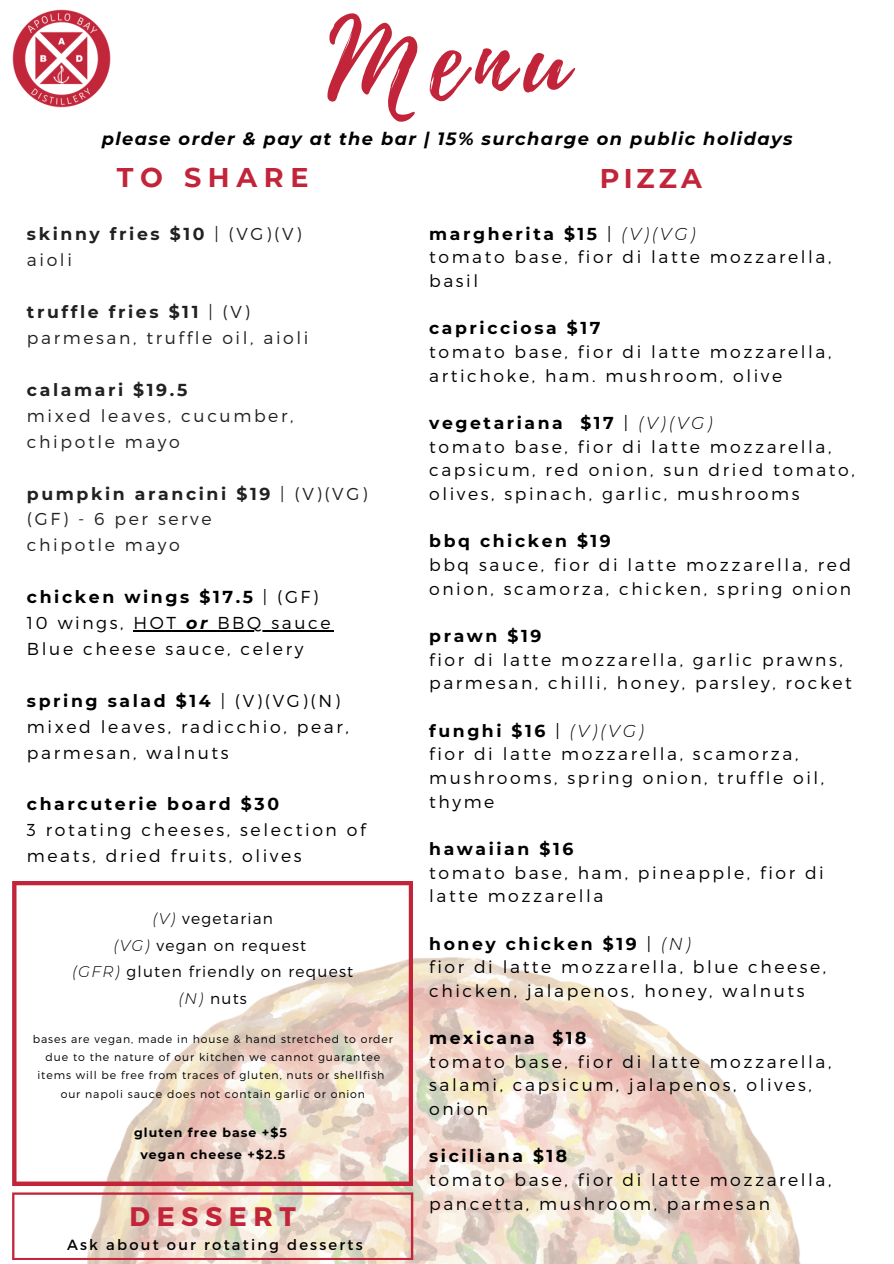
<style>
.page{position:relative;width:894px;height:1264px;background:#fff}
.page>*{position:absolute;margin:0;border:0;box-sizing:border-box;transform-origin:0 0}
.t1{font:109.65px "Playlist Script";color:#c2253a}
.t2{font:700 27px "Montserrat";letter-spacing:.25em;color:#c2253a}
.t3{font:700 26.7px "Montserrat";letter-spacing:.245em;color:#c2253a}
.t4{font:italic 700 17.85px "Montserrat";letter-spacing:.08em;color:#000}
.t5{font:300 17.25px/23.7px "Montserrat";letter-spacing:.15em;color:#000}
.t6{font:300 17.25px/26px "Montserrat";letter-spacing:.15em;color:#212121}
.t7{font:700 17.25px "Montserrat";letter-spacing:.15em;color:#000}
.t8{font:700 17.25px/26px "Montserrat";letter-spacing:.15em;color:#212121}
.t9{font:300 15.45px/26.4px "Montserrat";letter-spacing:.08em;color:#000;text-align:center}
.t10{font:14.7px "Montserrat";letter-spacing:.15em;color:#000}
.t11{font:700 12.45px/22.8px "Montserrat";letter-spacing:.08em;color:#000;text-align:center}
.t12{font:300 10.95px/18.1px "Montserrat";letter-spacing:.08em;color:#000;text-align:center}
.s1{font-weight:300}
.s2{font-weight:700}
.s3{font-weight:700;font-style:italic}
.s4{font-style:italic}
</style>
<div class="page">
<img style="left:88px;top:957px;width:712px;height:306px">
<svg style="left:12px;top:881px;width:401px;height:304px"></svg>
<hr style="left:134px;top:630px;width:52px;height:1px;background:#000">
<svg style="left:186px;top:630px;width:24px;height:1px"></svg>
<hr style="left:210px;top:630px;width:123px;height:1px;background:#000">
<svg style="left:12px;top:1192px;width:401px;height:68px"></svg>
<img style="left:12px;top:9px;width:99px;height:99px">
<h1 class="t1" style="left:327px;top:-17px;width:241px">Menu</h1>
<p class="t4" style="left:102px;top:125px;width:692px">please order &amp; pay at the bar | 15% surcharge on public holidays</p>
<h2 class="t2" style="left:117px;top:158px;width:193px">TO SHARE</h2>
<p class="t8" style="left:27px;top:220px;width:276px">skinny fries $10 <span class="s1">| (VG)(V) aioli</span></p>
<p class="t6" style="left:27px;top:299px;width:283px"><span class="s2">truffle fries $11</span> | (V) parmesan, truffle oil, aioli</p>
<p class="t8" style="left:27px;top:376px;width:162px">calamari $19.5</p>
<p class="t6" style="left:27px;top:402px;width:268px">mixed leaves, cucumber, chipotle mayo</p>
<p class="t6" style="left:27px;top:480px;width:342px"><span class="s2">pumpkin arancini $19</span> | (V)(VG) (GF) - 6 per serve<br>chipotle mayo</p>
<p class="t5" style="left:27px;top:583px;width:305px;line-height:26px"><span class="s2">chicken wings $17.5</span> | (GF)<br>10 wings, HOT <span class="s3">or</span> BBQ sauce<br>Blue cheese sauce, celery</p>
<p class="t5" style="left:27px;top:687px;width:323px;line-height:26px"><span class="s2">spring salad $14</span> | (V)(VG)(N) mixed leaves, radicchio, pear, parmesan, walnuts</p>
<p class="t7" style="left:27px;top:792px;width:253px">charcuterie board $30</p>
<p class="t5" style="left:27px;top:817px;width:340px;line-height:26px">3 rotating cheeses, selection of meats, dried fruits, olives</p>
<p class="t9" style="left:72px;top:905px;width:283px"><span class="s4">(V)</span> vegetarian<br><span class="s4">(VG)</span> vegan on request<br><span class="s4">(GFR)</span> gluten friendly on request <span class="s4">(N)</span> nuts</p>
<p class="t12" style="left:33px;top:1029px;width:361px">bases are vegan, made in house &amp; hand stretched to order due to the nature of our kitchen we cannot guarantee items will be free from traces of gluten, nuts or shellfish our napoli sauce does not contain garlic or onion</p>
<p class="t11" style="left:134px;top:1120px;width:154px">gluten free base +$5 vegan cheese +$2.5</p>
<h3 class="t3" style="left:129px;top:1200px;width:168px">DESSERT</h3>
<p class="t10" style="left:67px;top:1235px;width:297px">Ask about our rotating desserts</p>
<h2 class="t2" style="left:599px;top:159px;width:103px">PIZZA</h2>
<p class="t5" style="left:429px;top:221px;width:403px"><span class="s2">margherita $15</span> | <span class="s4">(V)(VG)<br></span>tomato base, fior di latte mozzarella, basil</p>
<p class="t7" style="left:429px;top:316px;width:173px">capricciosa $17</p>
<p class="t5" style="left:429px;top:340px;width:403px">tomato base, fior di latte mozzarella, artichoke, ham. mushroom, olive</p>
<p class="t5" style="left:429px;top:411px;width:427px"><span class="s2">vegetariana $17</span> | <span class="s4">(V)(VG)<br></span>tomato base, fior di latte mozzarella, capsicum, red onion, sun dried tomato, olives, spinach, garlic, mushrooms</p>
<p class="t7" style="left:429px;top:529px;width:183px">bbq chicken $19</p>
<p class="t5" style="left:429px;top:552px;width:423px">bbq sauce, fior di latte mozzarella, red onion, scamorza, chicken, spring onion</p>
<p class="t7" style="left:429px;top:623px;width:114px">prawn $19</p>
<p class="t5" style="left:429px;top:647px;width:424px">fior di latte mozzarella, garlic prawns, parmesan, chilli, honey, parsley, rocket</p>
<p class="t5" style="left:429px;top:718px;width:396px"><span class="s2">funghi $16</span> | <span class="s4">(V)(VG)<br></span>fior di latte mozzarella, scamorza, mushrooms, spring onion, truffle oil, thyme</p>
<p class="t7" style="left:429px;top:836px;width:145px">hawaiian $16</p>
<p class="t5" style="left:429px;top:860px;width:396px">tomato base, ham, pineapple, fior di latte mozzarella</p>
<p class="t5" style="left:429px;top:931px;width:398px"><span class="s2">honey chicken $19</span> | <span class="s4">(N)<br></span>fior di latte mozzarella, blue cheese, chicken, jalapenos, honey, walnuts</p>
<p class="t7" style="left:429px;top:1025px;width:159px">mexicana $18</p>
<p class="t5" style="left:429px;top:1049px;width:403px">tomato base, fior di latte mozzarella, salami, capsicum, jalapenos, olives, onion</p>
<p class="t7" style="left:429px;top:1143px;width:139px">siciliana $18</p>
<p class="t5" style="left:429px;top:1167px;width:403px">tomato base, fior di latte mozzarella, pancetta, mushroom, parmesan</p>
</div>
